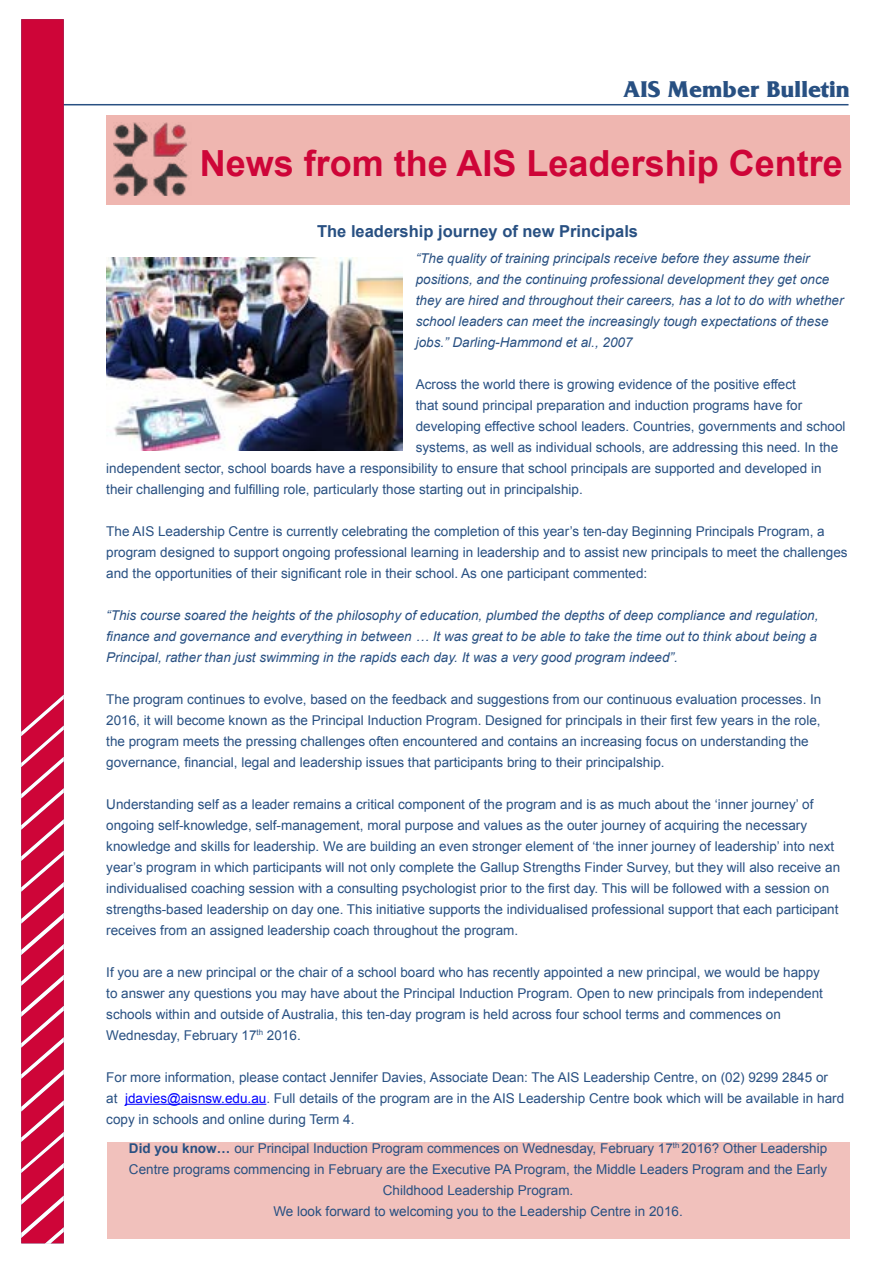
<style>
.page{position:relative;width:893px;height:1263px;background:#fff}
.page>*{position:absolute;margin:0;border:0;box-sizing:border-box;transform-origin:0 0}
.t1{font:700 36px "Arial";color:#ce0538}
.t2{font:700 24px "Fritz";color:#285082}
.t3{font:700 16.5px "Arial";color:#285082}
.t4{font:13.5px/21px "Arial";color:#285082}
.t5{font:italic 13.5px/21px "Arial";color:#285082}
.s1{color:#00f}
.s2{font-weight:700}
</style>
<div class="page">
<hr style="left:37px;top:104px;width:811px;height:1px;background:#285082">
<div style="left:106px;top:116px;width:744px;height:89px;background:#efb6b0"></div>
<div style="left:21px;top:19px;width:43px;height:676px;background:#ce0538"></div>
<svg style="left:21px;top:695px;width:43px;height:549px;background:#d22b56"></svg>
<div style="left:107px;top:1142px;width:742px;height:96px;background:#f1c1bc"></div>
<hr style="left:125px;top:1104px;width:141px;height:1px;background:#00f">
<img style="left:106px;top:258px;width:296px;height:193px">
<img style="left:114px;top:122px;width:75px;height:74px">
<h2 class="t2" style="left:623px;top:74px;width:228px">AIS Member Bulletin</h2>
<h1 class="t1" style="left:200px;top:139px;width:644px">News from the AIS Leadership Centre</h1>
<p class="t3" style="left:317px;top:221px;width:322px">The leadership journey of new Principals</p>
<p class="t5" style="left:416px;top:248px;width:429px">“The quality of training principals receive before they assume their positions, and the continuing professional development they get once they are hired and throughout their careers, has a lot to do with whether school leaders can meet the increasingly tough expectations of these jobs.” Darling-Hammond et al., 2007</p>
<p class="t4" style="left:416px;top:374px;width:382px">Across the world there is growing evidence of the positive effect</p>
<p class="t4" style="left:416px;top:395px;width:388px">that sound principal preparation and induction programs have for</p>
<p class="t4" style="left:416px;top:416px;width:431px">developing effective school leaders. Countries, governments and school</p>
<p class="t4" style="left:416px;top:437px;width:424px">systems, as well as individual schools, are addressing this need. In the</p>
<p class="t4" style="left:106px;top:458px;width:717px">independent sector, school boards have a responsibility to ensure that school principals are supported and developed in</p>
<p class="t4" style="left:106px;top:479px;width:478px">their challenging and fulfilling role, particularly those starting out in principalship.</p>
<p class="t4" style="left:106px;top:521px;width:743px">The AIS Leadership Centre is currently celebrating the completion of this year’s ten-day Beginning Principals Program, a program designed to support ongoing professional learning in leadership and to assist new principals to meet the challenges and the opportunities of their significant role in their school. As one participant commented:</p>
<p class="t5" style="left:106px;top:605px;width:714px;text-align:justify">“This course soared the heights of the philosophy of education, plumbed the depths of deep compliance and regulation, finance and governance and everything in between … It was great to be able to take the time out to think about being a Principal, rather than just swimming in the rapids each day. It was a very good program indeed”.</p>
<p class="t4" style="left:106px;top:689px;width:717px">The program continues to evolve, based on the feedback and suggestions from our continuous evaluation processes. In 2016, it will become known as the Principal Induction Program. Designed for principals in their first few years in the role, the program meets the pressing challenges often encountered and contains an increasing focus on understanding the governance, financial, legal and leadership issues that participants bring to their principalship.</p>
<p class="t4" style="left:106px;top:794px;width:735px">Understanding self as a leader remains a critical component of the program and is as much about the ‘inner journey’ of ongoing self-knowledge, self-management, moral purpose and values as the outer journey of acquiring the necessary knowledge and skills for leadership. We are building an even stronger element of ‘the inner journey of leadership’ into next year’s program in which participants will not only complete the Gallup Strengths Finder Survey, but they will also receive an individualised coaching session with a consulting psychologist prior to the first day. This will be followed with a session on strengths-based leadership on day one. This initiative supports the individualised professional support that each participant receives from an assigned leadership coach throughout the program.</p>
<p class="t4" style="left:106px;top:962px;width:718px">If you are a new principal or the chair of a school board who has recently appointed a new principal, we would be happy to answer any questions you may have about the Principal Induction Program. Open to new principals from independent schools within and outside of Australia, this ten-day program is held across four school terms and commences on Wednesday, February 17<sup>th</sup> 2016.</p>
<p class="t4" style="left:106px;top:1067px;width:739px">For more information, please contact Jennifer Davies, Associate Dean: The AIS Leadership Centre, on (02) 9299 2845 or<br>at <span class="s1">jdavies@aisnsw.edu.au</span>. Full details of the program are in the AIS Leadership Centre book which will be available in hard copy in schools and online during Term 4.</p>
<p class="t4" style="left:129px;top:1138px;width:700px;text-align:center"><span class="s2">Did you know…</span> our Principal Induction Program commences on Wednesday, February 17<sup>th</sup> 2016? Other Leadership Centre programs commencing in February are the Executive PA Program, the Middle Leaders Program and the Early Childhood Leadership Program.<br>We look forward to welcoming you to the Leadership Centre in 2016.</p>
</div>
